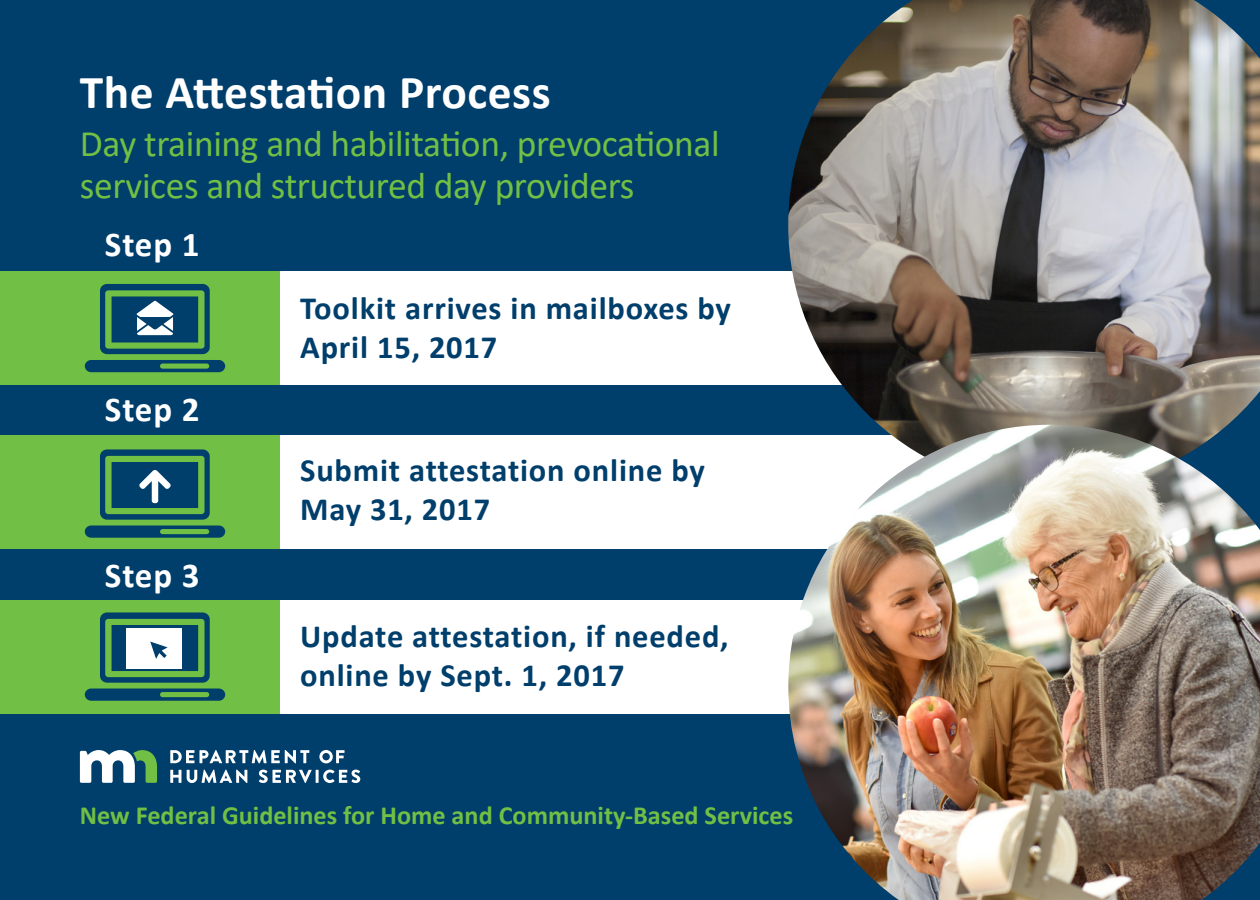
<style>
.page{position:relative;width:1260px;height:900px;background:#003e6b}
.page>*{position:absolute;margin:0;border:0;box-sizing:border-box;transform-origin:0 0}
.t1{font:700 47.5px "Calibri";letter-spacing:.01em;color:#fff}
.t2{font:37.5px/42.5px "Calibri";letter-spacing:-.01em;color:#71bf44}
.t3{font:700 35px "Calibri";letter-spacing:.025em;color:#fff}
.t4{font:700 32.5px/39px "Calibri";letter-spacing:.025em;color:#003e6b}
.t5{font:700 26.25px "Calibri";color:#71bf44}
</style>
<div class="page">
<div style="left:279px;top:271px;width:733px;height:114px;background:#fff"></div>
<div style="left:0;top:271px;width:279px;height:114px;background:#71bf44"></div>
<div style="left:279px;top:435px;width:733px;height:114px;background:#fff"></div>
<div style="left:0;top:435px;width:279px;height:114px;background:#71bf44"></div>
<div style="left:279px;top:600px;width:733px;height:113px;background:#fff"></div>
<div style="left:0;top:600px;width:279px;height:113px;background:#71bf44"></div>
<svg style="left:80px;top:750px;width:77px;height:33px"></svg>
<svg style="left:170px;top:750px;width:139px;height:13px"></svg>
<svg style="left:319px;top:750px;width:26px;height:13px"></svg>
<svg style="left:170px;top:770px;width:11px;height:13px"></svg>
<svg style="left:187px;top:770px;width:60px;height:13px"></svg>
<svg style="left:259px;top:770px;width:101px;height:13px"></svg>
<img style="left:788px;top:0;width:472px;height:425px">
<img style="left:788px;top:425px;width:472px;height:475px">
<svg style="left:85px;top:284px;width:140px;height:88px"></svg>
<svg style="left:85px;top:612px;width:140px;height:89px"></svg>
<svg style="left:85px;top:449px;width:140px;height:89px"></svg>
<p class="t1" style="left:80px;top:59px;width:472px">The Attestation Process</p>
<p class="t2" style="left:80px;top:121px;width:641px">Day training and habilitation, prevocational services and structured day providers</p>
<p class="t3" style="left:105px;top:220px;width:96px">Step 1</p>
<p class="t3" style="left:105px;top:385px;width:96px">Step 2</p>
<p class="t3" style="left:105px;top:551px;width:96px">Step 3</p>
<p class="t4" style="left:300px;top:288px;width:432px">Toolkit arrives in mailboxes by<br>April 15, 2017</p>
<p class="t4" style="left:300px;top:450px;width:406px">Submit attestation online by<br>May 31, 2017</p>
<p class="t4" style="left:300px;top:616px;width:430px">Update attestation, if needed, online by Sept. 1, 2017</p>
<p class="t5" style="left:80px;top:796px;width:715px">New Federal Guidelines for Home and Community-Based Services</p>
</div>
